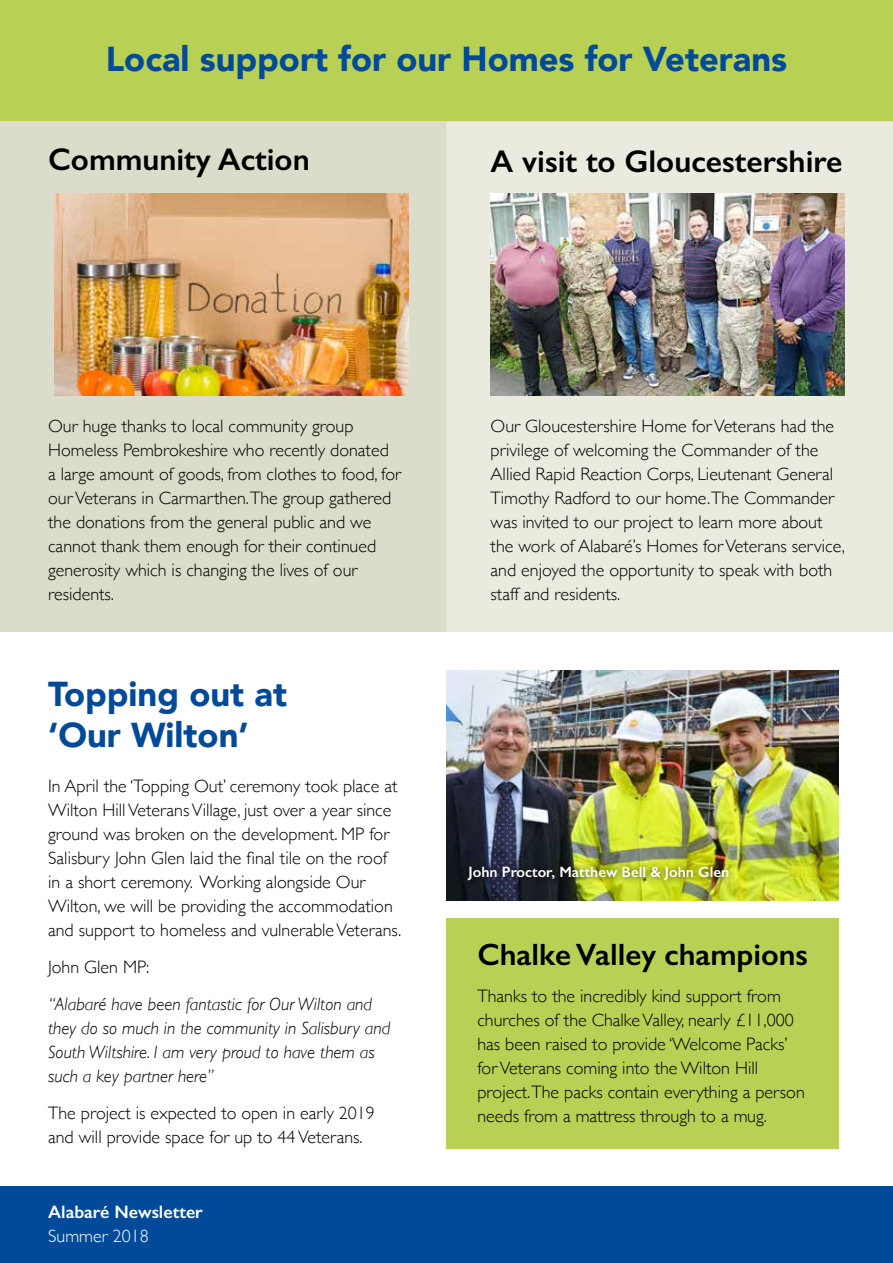
<style>
.page{position:relative;width:893px;height:1263px;background:#fff}
.page>*{position:absolute;margin:0;border:0;box-sizing:border-box;transform-origin:0 0}
.t1{font:900 34.5px/41.4px "Avenir";color:#004a99}
.t2{font:600 31.5px "Gill Sans";color:#000}
.t3{font:600 30.9px "Gill Sans";color:#000}
.t4{font:300 18px/24px "Gill Sans";color:#000}
.t5{font:italic 300 18px/24px "Gill Sans";color:#000}
.t6{font:600 18px "Gill Sans";color:#fff}
.t7{font:300 18px "Gill Sans";color:#fff}
.t8{font:600 15px "Gill Sans";color:#fff}
</style>
<div class="page">
<div style="left:0;top:1186px;width:893px;height:77px;background:#004a99"></div>
<div style="left:0;top:0;width:893px;height:121px;background:#b8d054"></div>
<div style="left:0;top:121px;width:446px;height:510px;background:#dcdccb"></div>
<div style="left:446px;top:121px;width:447px;height:510px;background:#eaeadf"></div>
<img style="left:491px;top:193px;width:354px;height:202px">
<img style="left:54px;top:193px;width:354px;height:202px">
<img style="left:446px;top:670px;width:393px;height:231px">
<div style="left:447px;top:918px;width:392px;height:231px;background:#b8d054"></div>
<div style="left:460px;top:858px;width:276px;height:30px;background:#000;opacity:.75"></div>
<h1 class="t1" style="left:106px;top:38px;width:683px">Local support for our Homes for Veterans</h1>
<h2 class="t2" style="left:48px;top:140px;width:263px">Community Action</h2>
<h2 class="t2" style="left:491px;top:142px;width:353px">A visit to Gloucestershire</h2>
<p class="t4" style="left:48px;top:413px;width:354px">Our huge thanks to local community group Homeless Pembrokeshire who recently donated<br>a large amount of goods, from clothes to food, for our Veterans in Carmarthen.The group gathered the donations from the general public and we cannot thank them enough for their continued generosity which is changing the lives of our residents.</p>
<h1 class="t1" style="left:48px;top:672px;width:240px">Topping out at ‘Our Wilton’</h1>
<p class="t4" style="left:48px;top:774px;width:355px">In April the ‘Topping Out’ ceremony took place at Wilton Hill Veterans Village, just over a year since ground was broken on the development. MP for Salisbury John Glen laid the final tile on the roof in a short ceremony. Working alongside Our Wilton, we will be providing the accommodation and support to homeless and vulnerable Veterans.</p>
<p class="t4" style="left:48px;top:954px;width:103px">John Glen MP:</p>
<p class="t5" style="left:48px;top:992px;width:343px">“Alabaré have been fantastic for Our Wilton and they do so much in the community in Salisbury and South Wiltshire. I am very proud to have them as such a key partner here”</p>
<p class="t4" style="left:48px;top:1100px;width:328px">The project is expected to open in early 2019 and will provide space for up to 44 Veterans.</p>
<p class="t6" style="left:48px;top:1201px;width:156px">Alabaré Newsletter</p>
<p class="t7" style="left:48px;top:1221px;width:102px">Summer 2018</p>
<p class="t4" style="left:491px;top:413px;width:356px">Our Gloucestershire Home for Veterans had the privilege of welcoming the Commander of the Allied Rapid Reaction Corps, Lieutenant General Timothy Radford to our home.The Commander was invited to our project to learn more about the work of Alabaré’s Homes for Veterans service, and enjoyed the opportunity to speak with both staff and residents.</p>
<p class="t8" style="left:469px;top:863px;width:262px">John Proctor, Matthew Bell &amp; John Glen</p>
<h3 class="t3" style="left:477px;top:936px;width:332px">Chalke Valley champions</h3>
<p class="t4" style="left:477px;top:983px;width:329px">Thanks to the incredibly kind support from churches of the Chalke Valley, nearly £11,000 has been raised to provide ‘Welcome Packs’ for Veterans coming into the Wilton Hill project.The packs contain everything a person needs from a mattress through to a mug.</p>
</div>
